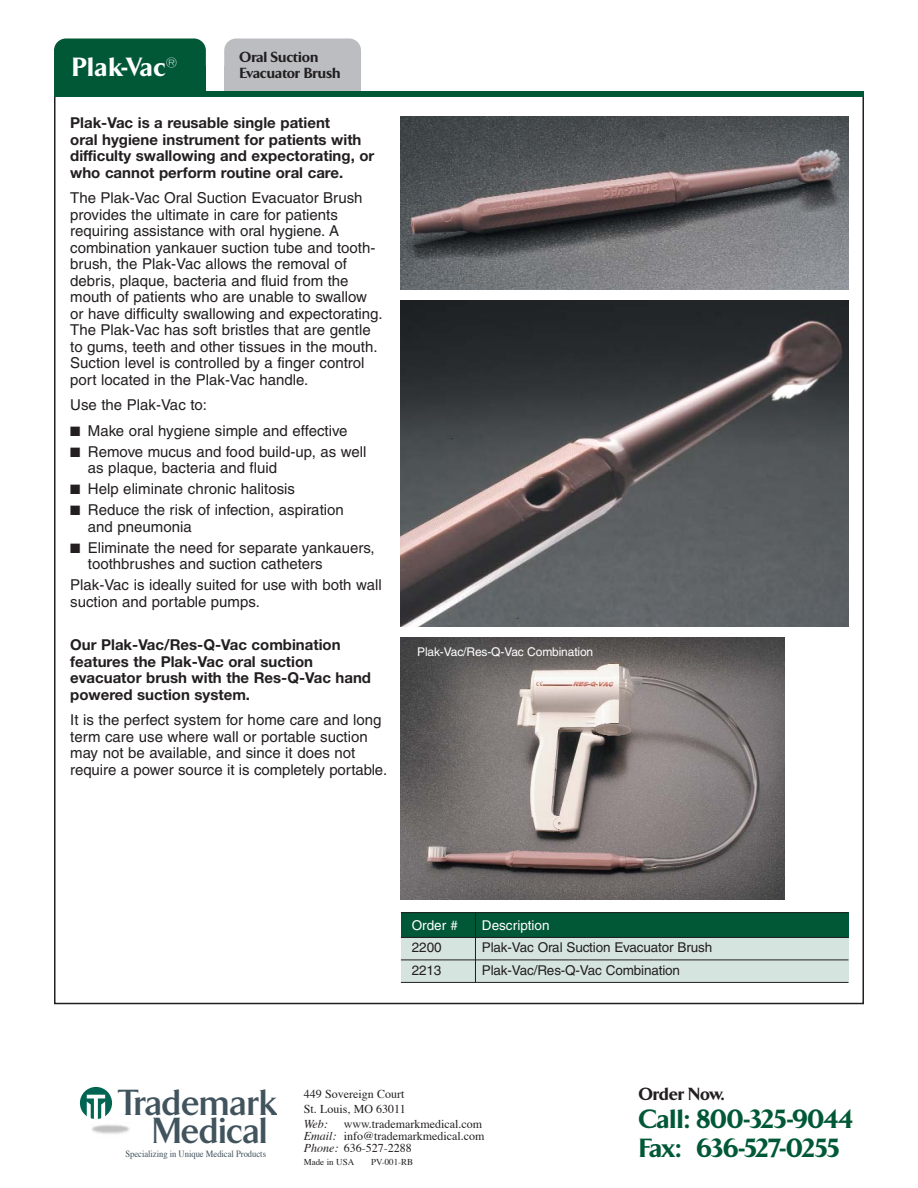
<style>
.page{position:relative;width:918px;height:1188px;background:#fff}
.page>*{position:absolute;margin:0;border:0;box-sizing:border-box;transform-origin:0 0}
.t1{font:700 37.2px/27.9px "TF Arrow";color:#41535d;text-align:right}
.t2{font:800 27px/28.5px "TF Arrow";color:#005837}
.t3{font:800 27px "TF Arrow";letter-spacing:.025em;color:#fff}
.t4{font:800 18px "TF Arrow";color:#231f20}
.t5{font:15px/16.5px "Helvetica";color:#231f20}
.t6{font:700 15px/16.5px "Helvetica Neue";color:#231f20}
.t7{font:800 15px/16.5px "TF Arrow";color:#231f20}
.t8{font:13.5px "Helvetica";letter-spacing:-.01em;color:#231f20}
.t9{font:13.5px "Helvetica";color:#fff}
.t10{font:12px/12px "Times";color:#231f20}
.t11{font:12px "Helvetica";letter-spacing:-.01em;color:#fff}
.t12{font:italic 12px "Times";color:#231f20}
.t13{font:9.45px "Times";letter-spacing:-.005em;color:#41535d;scale:.91 1}
.t14{font:9px "Times";color:#231f20}
.s1{font-style:italic}
</style>
<div class="page">
<div style="left:224px;top:38px;width:137px;height:54px;background:#bbbdc0;border-radius:12px"></div>
<div style="left:224px;top:66px;width:137px;height:26px;background:#bbbdc0"></div>
<div style="left:54px;top:38px;width:152px;height:54px;background:#005837;border-radius:12px"></div>
<div style="left:54px;top:66px;width:152px;height:26px;background:#005837"></div>
<div style="left:54px;top:91px;width:810px;height:6px;background:#005837"></div>
<img style="left:82px;top:1112px;width:48px;height:22px">
<svg style="left:80px;top:1087px;width:32px;height:32px"></svg>
<svg style="left:87px;top:1095px;width:18px;height:24px"></svg>
<img style="left:401px;top:116px;width:447px;height:174px">
<div style="left:401px;top:912px;width:447px;height:70px;background:#d5e4de"></div>
<div style="left:401px;top:912px;width:447px;height:26px;background:#005837"></div>
<hr style="left:401px;top:912px;width:447px;height:1px;background:#231f20">
<hr style="left:401px;top:937px;width:447px;height:1px;background:#231f20">
<hr style="left:401px;top:960px;width:447px;height:1px;background:#231f20">
<hr style="left:401px;top:982px;width:447px;height:1px;background:#231f20">
<hr style="left:475px;top:912px;width:1px;height:70px;background:#231f20">
<img style="left:401px;top:301px;width:447px;height:326px">
<img style="left:401px;top:638px;width:384px;height:262px">
<h2 class="t3" style="left:72px;top:60px;width:106px">Plak-Vac®</h2>
<p class="t7" style="left:240px;top:50px;width:103px">Oral Suction<br>Evacuator Brush</p>
<p class="t6" style="left:70px;top:116px;width:306px">Plak-Vac is a reusable single patient<br>oral hygiene instrument for patients with difficulty swallowing and expectorating, or who cannot perform routine oral care.</p>
<p class="t5" style="left:70px;top:191px;width:314px">The Plak-Vac Oral Suction Evacuator Brush provides the ultimate in care for patients requiring assistance with oral hygiene. A combination yankauer suction tube and tooth&shy;brush, the Plak-Vac allows the removal of debris, plaque, bacteria and fluid from the mouth of patients who are unable to swallow or have difficulty swallowing and expectorating.<br>The Plak-Vac has soft bristles that are gentle to gums, teeth and other tissues in the mouth.<br>Suction level is controlled by a finger control port located in the Plak-Vac handle.</p>
<p class="t5" style="left:70px;top:398px;width:138px">Use the Plak-Vac to:</p>
<p class="t5" style="left:70px;top:424px;width:279px">■ Make oral hygiene simple and effective</p>
<p class="t5" style="left:88px;top:445px;width:280px;text-indent:-18px">■ Remove mucus and food build-up, as well as plaque, bacteria and fluid</p>
<p class="t5" style="left:70px;top:482px;width:226px">■ Help eliminate chronic halitosis</p>
<p class="t5" style="left:88px;top:503px;width:257px;text-indent:-18px">■ Reduce the risk of infection, aspiration and pneumonia</p>
<p class="t5" style="left:88px;top:541px;width:288px;text-indent:-18px">■ Eliminate the need for separate yankauers, toothbrushes and suction catheters</p>
<p class="t5" style="left:70px;top:578px;width:313px">Plak-Vac is ideally suited for use with both wall suction and portable pumps.</p>
<p class="t6" style="left:70px;top:638px;width:302px">Our Plak-Vac/Res-Q-Vac combination features the Plak-Vac oral suction evacuator brush with the Res-Q-Vac hand powered suction system.</p>
<p class="t5" style="left:70px;top:713px;width:318px">It is the perfect system for home care and long term care use where wall or portable suction may not be available, and since it does not require a power source it is completely portable.</p>
<p class="t11" style="left:417px;top:647px;width:178px">Plak-Vac/Res-Q-Vac Combination</p>
<p class="t9" style="left:412px;top:920px;width:48px">Order #</p>
<p class="t9" style="left:482px;top:920px;width:69px">Description</p>
<p class="t8" style="left:412px;top:942px;width:32px">2200</p>
<p class="t8" style="left:482px;top:942px;width:232px">Plak-Vac Oral Suction Evacuator Brush</p>
<p class="t8" style="left:412px;top:965px;width:31px">2213</p>
<p class="t8" style="left:482px;top:965px;width:200px">Plak-Vac/Res-Q-Vac Combination</p>
<h1 class="t1" style="left:119px;top:1089px;width:159px">Trademark<br>Medical</h1>
<p class="t13" style="left:125px;top:1150px;width:156px">Specializing in Unique Medical Products</p>
<p class="t10" style="left:304px;top:1087px;width:104px;line-height:15px">449 Sovereign Court<br>St. Louis, MO 63011</p>
<p class="t12" style="left:304px;top:1119px;width:26px">Web:</p>
<p class="t10" style="left:304px;top:1119px;width:182px;text-indent:40px">www.trademarkmedical.com<br><span class="s1">Email:</span> info@trademarkmedical.com<br><span class="s1">Phone:</span> 636-527-2288</p>
<p class="t14" style="left:304px;top:1158px;width:52px">Made in USA</p>
<p class="t14" style="left:371px;top:1158px;width:44px">PV-001-RB</p>
<p class="t4" style="left:639px;top:1089px;width:87px">Order Now.</p>
<h2 class="t2" style="left:639px;top:1109px;width:216px">Call: 800-325-9044<br>Fax: 636-527-0255</h2>
</div>
